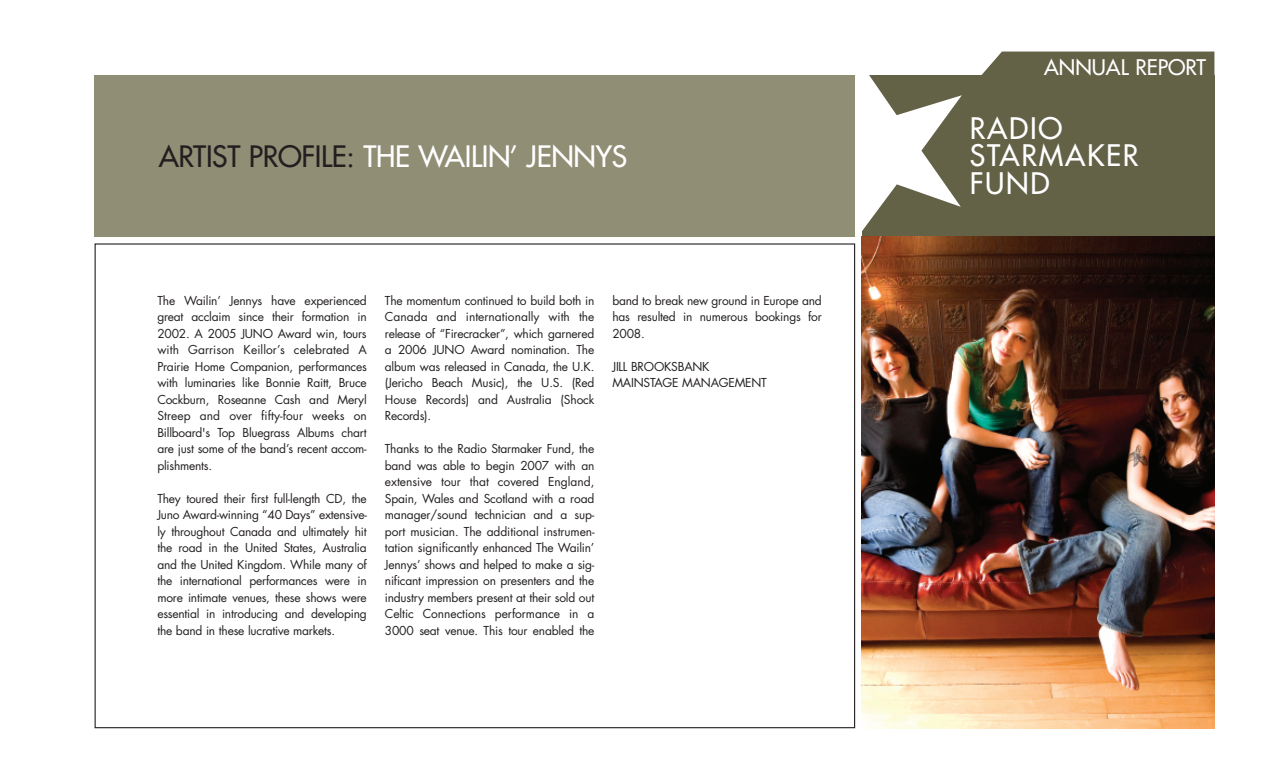
<style>
.page{position:relative;width:1269px;height:783px;background:#fff}
.page>*{position:absolute;margin:0;border:0;box-sizing:border-box;transform-origin:0 0}
.t1{font:28.95px/27.3px "Futura";letter-spacing:.06em;color:#fff}
.t2{font:28.8px "Futura";letter-spacing:-.01em;color:#fff}
.t3{font:21px "Futura";color:#fff}
.t4{font:12px/16.5px "Futura";letter-spacing:-.02em;color:#231f20;text-align:justify}
.s1{color:#231f20}
</style>
<div class="page">
<div style="left:862px;top:75px;width:352px;height:162px;background:#636146"></div>
<div style="left:993px;top:52px;width:221px;height:23px;background:#636146"></div>
<div style="left:94px;top:75px;width:761px;height:162px;background:#918e76"></div>
<img style="left:862px;top:237px;width:352px;height:491px">
<svg style="left:774px;top:62px;width:219px;height:186px"></svg>
<h2 class="t2" style="left:159px;top:142px;width:470px"><span class="s1">ARTIST PROFILE:</span> THE WAILIN’ JENNYS</h2>
<p class="t4" style="left:157px;top:293px;width:211px">The Wailin’ Jennys have experienced great acclaim since their formation in 2002. A 2005 JUNO Award win, tours with Garrison Keillor’s celebrated A Prairie Home Companion, performances with luminaries like Bonnie Raitt, Bruce Cockburn, Roseanne Cash and Meryl Streep and over fifty-four weeks on Billboard's Top Bluegrass Albums chart are just some of the band’s recent accom&shy;plishments.</p>
<p class="t4" style="left:157px;top:491px;width:211px">They toured their first full-length CD, the Juno Award-winning “40 Days” extensive&shy;ly throughout Canada and ultimately hit the road in the United States, Australia and the United Kingdom. While many of the international performances were in more intimate venues, these shows were essential in introducing and developing the band in these lucrative markets.</p>
<p class="t4" style="left:385px;top:293px;width:211px">The momentum continued to build both in Canada and internationally with the release of “Firecracker”, which garnered a 2006 JUNO Award nomination. The album was released in Canada, the U.K. (Jericho Beach Music), the U.S. (Red House Records) and Australia (Shock Records).</p>
<p class="t4" style="left:385px;top:441px;width:211px">Thanks to the Radio Starmaker Fund, the band was able to begin 2007 with an extensive tour that covered England, Spain, Wales and Scotland with a road manager/sound technician and a sup&shy;port musician. The additional instrumen&shy;tation significantly enhanced The Wailin’ Jennys’ shows and helped to make a sig&shy;nificant impression on presenters and the industry members present at their sold out Celtic Connections performance in a 3000 seat venue. This tour enabled the</p>
<p class="t4" style="left:612px;top:293px;width:211px">band to break new ground in Europe and has resulted in numerous bookings for 2008.</p>
<p class="t4" style="left:612px;top:359px;width:156px">JILL BROOKSBANK<br>MAINSTAGE MANAGEMENT</p>
<h3 class="t3" style="left:1044px;top:56px;width:163px">ANNUAL REPORT</h3>
<h1 class="t1" style="left:970px;top:117px;width:170px">RADIO<br>STARMAKER<br>FUND</h1>
</div>
